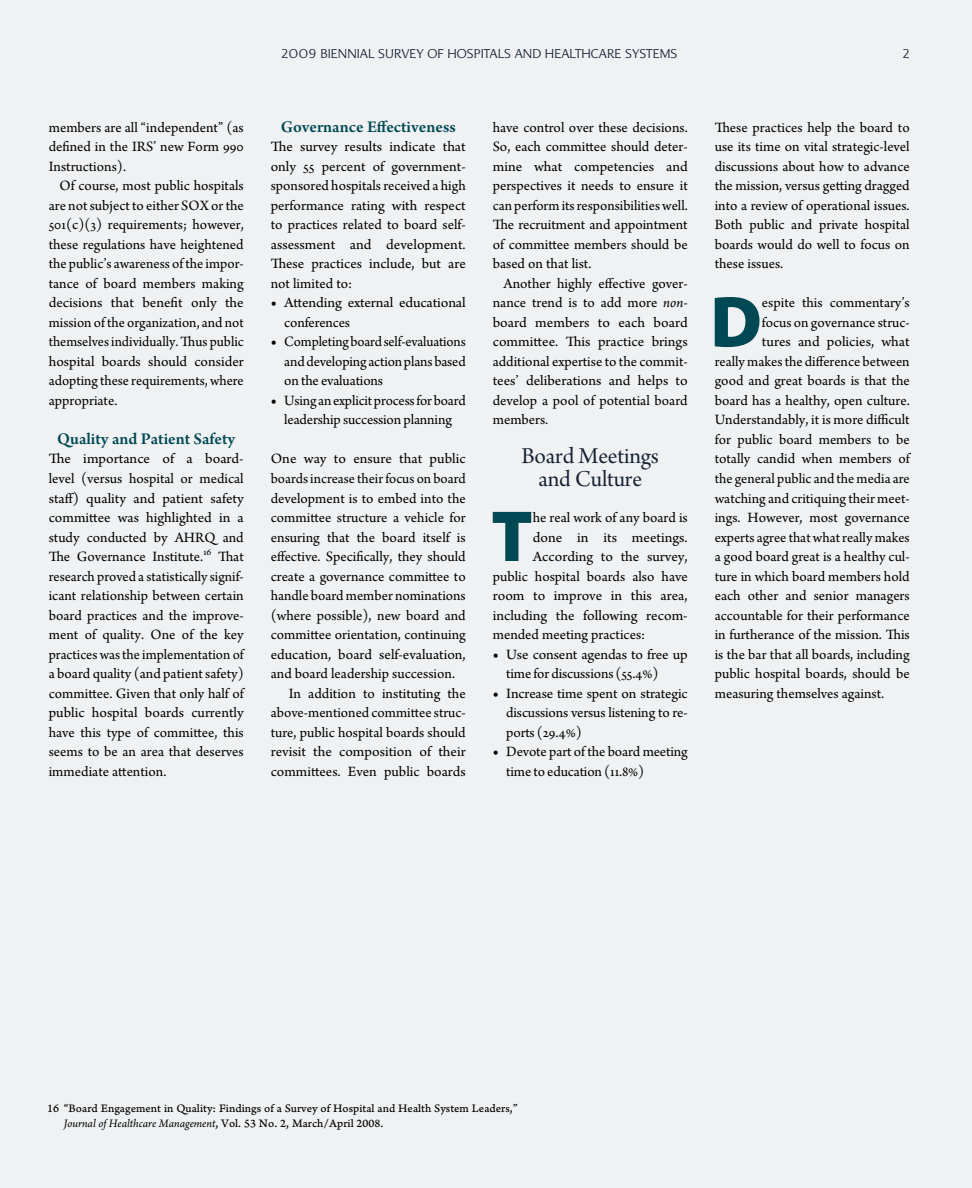
<style>
.page{position:relative;width:972px;height:1188px;background:#eff1f3}
.page>*{position:absolute;margin:0;border:0;box-sizing:border-box;transform-origin:0 0}
.Drop_cap_3{font:900 72.9px "Myriad Pro";color:#004854}
.t1{font:24px/22.5px "Arno Pro Subhead";letter-spacing:-.005em;color:#172234;text-align:center}
.t2{font:600 17.25px "Arno Pro";color:#004854}
.body{font:15px/19.5px "Arno Pro";color:#000;text-align:justify}
.body_text-no_indent{font:15px/19.5px "Arno Pro";color:#000;text-align:justify}
.Drop_cap_3-2{font:15px "Arno Pro";color:#000}
.body_text_after_bull{font:15px/19.5px "Arno Pro";color:#000;text-align:justify}
.bulleted_body_text{font:15px/19.5px "Arno Pro";letter-spacing:-.01em;color:#000;text-align:justify}
.bulleted_body_text-2{font:15px/19.5px "Arno Pro";letter-spacing:-.01em;color:#000;scale:1.04 1}
.t3{font:13.5px "Nerva";color:#172234}
.Footnote{font:12px/14.4px "Arno Pro Caption";color:#000}
.s1{font-style:inherit}
.s2{font-family:"Minion Pro";font-weight:700}
.s3{font-style:italic}
.s4{font-family:"Arno Pro";font-style:italic}
</style>
<div class="page">
<p class="t3" style="left:281px;top:45px;width:398px"><span class="s1">2009</span> BIENNIAL SURVEY OF HOSPITALS AND HEALTHCARE SYSTEMS</p>
<p class="t3" style="left:902px;top:45px;width:9px">2</p>
<p class="t3" style="left:255px;top:45px;width:450px">GOVERNANC STRUCT E &amp; PRACTICES: RESULTS, ANALYSIS, &amp; EVALUATION</p>
<p class="body_text-no_indent" style="left:49px;top:119px;width:196px">members are all “independent” (as defined in the IRS’ new Form 990<br>Instructions).</p>
<p class="body" style="left:49px;top:177px;width:197px;text-indent:11px">Of course, most public hospitals are not subject to either SOX or the 501(c)(3) requirements; however, these regulations have heightened the public’s awareness of the impor&shy;tance of board members making decisions that benefit only the mission of the organization, and not themselves individually. Thus public hospital boards should consider adopting these requirements, where appropriate.</p>
<h3 class="t2" style="left:57px;top:429px;width:179px">Quality and Patient Safety</h3>
<p class="body_text-no_indent" style="left:49px;top:450px;width:197px">The importance of a board&shy;level (versus hospital or medical staff) quality and patient safety committee was highlighted in a study conducted by AHRQ and The Governance Institute.<sup>16</sup> That research proved a statistically signif&shy;icant relationship between certain board practices and the improve&shy;ment of quality. One of the key practices was the implementation of a board quality (and patient safety) committee. Given that only half of public hospital boards currently have this type of committee, this seems to be an area that deserves immediate attention.</p>
<h3 class="t2" style="left:281px;top:117px;width:176px">Governance Effectiveness</h3>
<p class="body_text-no_indent" style="left:271px;top:138px;width:197px">The survey results indicate that only 55 percent of government&shy;sponsored hospitals received a high performance rating with respect to practices related to board self&shy;assessment and development.<br>These practices include, but are not limited to:</p>
<p class="bulleted_body_text-2" style="left:284px;top:294px;width:176px;text-indent:-14px"><span class="s2">•</span> Attending external educational conferences</p>
<p class="bulleted_body_text" style="left:284px;top:333px;width:183px;text-indent:-14px"><span class="s2">•</span> Completing board self-evaluations and developing action plans based on the evaluations</p>
<p class="bulleted_body_text" style="left:271px;top:392px;width:197px;text-align:center"><span class="s2">•</span> Using an explicit process for board leadership succession planning</p>
<p class="body_text_after_bull" style="left:271px;top:450px;width:197px">One way to ensure that public boards increase their focus on board development is to embed into the committee structure a vehicle for ensuring that the board itself is effective. Specifically, they should create a governance committee to handle board member nominations (where possible), new board and committee orientation, continuing education, board self-evaluation, and board leadership succession.</p>
<p class="body" style="left:271px;top:684px;width:197px;text-indent:18px">In addition to instituting the above-mentioned committee struc&shy;ture, public hospital boards should revisit the composition of their committees. Even public boards</p>
<p class="body" style="left:493px;top:119px;width:197px">have control over these decisions.<br>So, each committee should deter&shy;mine what competencies and perspectives it needs to ensure it can perform its responsibilities well.<br>The recruitment and appointment of committee members should be based on that list.</p>
<p class="body" style="left:493px;top:275px;width:197px;text-indent:11px">Another highly effective gover&shy;nance trend is to add more <span class="s3">non&shy;</span>board members to each board committee. This practice brings additional expertise to the commit&shy;tees’ deliberations and helps to develop a pool of potential board members.</p>
<h2 class="t1" style="left:521px;top:446px;width:139px">Board Meetings and Culture</h2>
<p class="Drop_cap_3" style="left:491px;top:488px;width:43px">T</p>
<p class="Drop_cap_3-2" style="left:533px;top:509px;width:157px">he real work of any board is</p>
<p class="Drop_cap_3-2" style="left:533px;top:528px;width:156px">done in its meetings.</p>
<p class="Drop_cap_3-2" style="left:533px;top:548px;width:157px">According to the survey,</p>
<p class="Drop_cap_3-2" style="left:493px;top:567px;width:196px">public hospital boards also have</p>
<p class="Drop_cap_3-2" style="left:493px;top:587px;width:196px">room to improve in this area,</p>
<p class="Drop_cap_3-2" style="left:493px;top:606px;width:196px">including the following recom-</p>
<p class="Drop_cap_3-2" style="left:493px;top:626px;width:154px">mended meeting practices:</p>
<p class="bulleted_body_text" style="left:506px;top:645px;width:183px;text-indent:-14px"><span class="s2">•</span> Use consent agendas to free up time for discussions (55.4%)</p>
<p class="bulleted_body_text" style="left:506px;top:684px;width:183px;text-indent:-14px"><span class="s2">•</span> Increase time spent on strategic discussions versus listening to re&shy;ports (29.4%)</p>
<p class="bulleted_body_text" style="left:506px;top:743px;width:183px;text-indent:-14px"><span class="s2">•</span> Devote part of the board meeting time to education (11.8%)</p>
<p class="body_text_after_bull" style="left:715px;top:119px;width:197px">These practices help the board to use its time on vital strategic-level discussions about how to advance the mission, versus getting dragged into a review of operational issues.<br>Both public and private hospital boards would do well to focus on these issues.</p>
<p class="Drop_cap_3" style="left:710px;top:273px;width:53px">D</p>
<p class="Drop_cap_3-2" style="left:762px;top:294px;width:149px">espite this commentary’s</p>
<p class="Drop_cap_3-2" style="left:762px;top:314px;width:149px">focus on governance struc-</p>
<p class="Drop_cap_3-2" style="left:762px;top:333px;width:149px">tures and policies, what</p>
<p class="Drop_cap_3-2" style="left:715px;top:353px;width:196px">really makes the difference between</p>
<p class="Drop_cap_3-2" style="left:715px;top:372px;width:197px">good and great boards is that the</p>
<p class="Drop_cap_3-2" style="left:715px;top:392px;width:196px">board has a healthy, open culture.</p>
<p class="Drop_cap_3-2" style="left:715px;top:411px;width:196px">Understandably, it is more difficult</p>
<p class="Drop_cap_3-2" style="left:715px;top:431px;width:197px">for public board members to be</p>
<p class="Drop_cap_3-2" style="left:715px;top:450px;width:196px">totally candid when members of</p>
<p class="Drop_cap_3-2" style="left:715px;top:470px;width:197px">the general public and the media are</p>
<p class="Drop_cap_3-2" style="left:715px;top:489px;width:196px">watching and critiquing their meet-</p>
<p class="Drop_cap_3-2" style="left:715px;top:509px;width:197px">ings. However, most governance</p>
<p class="Drop_cap_3-2" style="left:715px;top:528px;width:196px">experts agree that what really makes</p>
<p class="Drop_cap_3-2" style="left:715px;top:548px;width:196px">a good board great is a healthy cul-</p>
<p class="Drop_cap_3-2" style="left:715px;top:567px;width:196px">ture in which board members hold</p>
<p class="Drop_cap_3-2" style="left:715px;top:587px;width:196px">each other and senior managers</p>
<p class="Drop_cap_3-2" style="left:715px;top:606px;width:196px">accountable for their performance</p>
<p class="Drop_cap_3-2" style="left:715px;top:626px;width:197px">in furtherance of the mission. This</p>
<p class="Drop_cap_3-2" style="left:715px;top:645px;width:196px">is the bar that all boards, including</p>
<p class="Drop_cap_3-2" style="left:715px;top:665px;width:196px">public hospital boards, should be</p>
<p class="Drop_cap_3-2" style="left:715px;top:684px;width:171px">measuring themselves against.</p>
<p class="Footnote" style="left:64px;top:1102px;width:455px;text-indent:-16px">16 “Board Engagement in Quality: Findings of a Survey of Hospital and Health System Leaders,”<br><span class="s4">Journal of Healthcare Management</span>, Vol. 53 No. 2, March/April 2008.</p>
</div>
